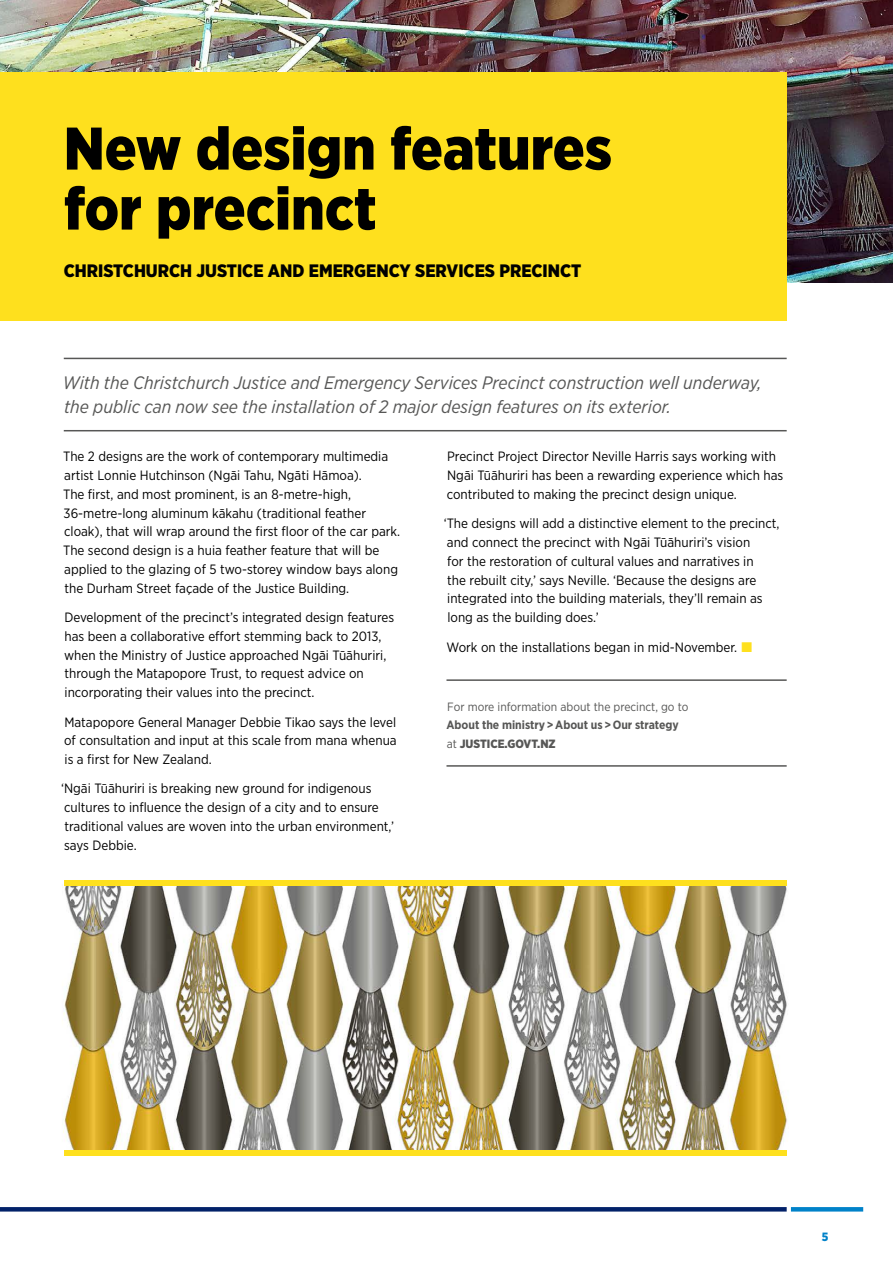
<style>
.page{position:relative;width:893px;height:1263px;background:#fff}
.page>*{position:absolute;margin:0;border:0;box-sizing:border-box;transform-origin:0 0}
.t1{font:900 60px/60px "Gotham Narrow";color:#000}
.t2{font:italic 18px/24px "Gotham Narrow";color:#575756}
.t3{font:900 18px "Gotham Narrow";color:#000}
.t4{font:13.5px/18.8px "Gotham Narrow";color:#000}
.t5{font:700 12px/18.8px "Gotham Narrow";color:#575756}
.t6{font:12px "Gotham Narrow";color:#575756}
.t7{font:900 12px "Gotham Narrow";color:#0082c9}
.s1{font-weight:400}
.s2{font-weight:900}
</style>
<div class="page">
<svg style="left:791px;top:1207px;width:72px;height:4px"></svg>
<svg style="left:0;top:1207px;width:787px;height:4px;background:#06256b"></svg>
<hr style="left:64px;top:358px;width:723px;height:1px;background:#575756">
<hr style="left:64px;top:430px;width:723px;height:1px;background:#575756">
<hr style="left:446px;top:679px;width:341px;height:2px;background:#575756">
<hr style="left:446px;top:765px;width:341px;height:2px;background:#575756">
<img style="left:0;top:0;width:893px;height:282px">
<img style="left:63px;top:886px;width:724px;height:264px">
<div style="left:0;top:72px;width:787px;height:249px;background:#fee01e"></div>
<div style="left:64px;top:881px;width:723px;height:5px;background:#fee01e"></div>
<div style="left:64px;top:1150px;width:723px;height:5px;background:#fee01e"></div>
<h1 class="t1" style="left:64px;top:118px;width:550px">New design features for precinct</h1>
<h2 class="t3" style="left:64px;top:258px;width:519px">CHRISTCHURCH JUSTICE AND EMERGENCY SERVICES PRECINCT</h2>
<h2 class="t2" style="left:63px;top:370px;width:700px">With the Christchurch Justice and Emergency Services Precinct construction well underway, the public can now see the installation of 2 major design features on its exterior.</h2>
<p class="t4" style="left:63px;top:447px;width:339px">The 2 designs are the work of contemporary multimedia artist Lonnie Hutchinson (Ngāi Tahu, Ngāti Hāmoa).<br>The first, and most prominent, is an 8-metre-high, 36-metre-long aluminum kākahu (traditional feather cloak), that will wrap around the first floor of the car park.<br>The second design is a huia feather feature that will be applied to the glazing of 5 two-storey window bays along the Durham Street façade of the Justice Building.</p>
<p class="t4" style="left:64px;top:608px;width:332px">Development of the precinct’s integrated design features has been a collaborative effort stemming back to 2013, when the Ministry of Justice approached Ngāi Tūāhuriri, through the Matapopore Trust, to request advice on incorporating their values into the precinct.</p>
<p class="t4" style="left:64px;top:712px;width:334px;text-align:justify">Matapopore General Manager Debbie Tikao says the level of consultation and input at this scale from mana whenua is a first for New Zealand.</p>
<p class="t4" style="left:61px;top:779px;width:335px">‘Ngāi Tūāhuriri is breaking new ground for indigenous cultures to influence the design of a city and to ensure traditional values are woven into the urban environment,’ says Debbie.</p>
<p class="t4" style="left:447px;top:447px;width:338px">Precinct Project Director Neville Harris says working with<br>Ngāi Tūāhuriri has been a rewarding experience which has contributed to making the precinct design unique.</p>
<p class="t4" style="left:444px;top:514px;width:337px">‘The designs will add a distinctive element to the precinct, and connect the precinct with Ngāi Tūāhuriri’s vision<br>for the restoration of cultural values and narratives in<br>the rebuilt city,’ says Neville. ‘Because the designs are integrated into the building materials, they’ll remain as long as the building does.’</p>
<p class="t4" style="left:446px;top:637px;width:292px">Work on the installations began in mid-November.</p>
<p class="t6" style="left:447px;top:699px;width:243px">For more information about the precinct, go to</p>
<p class="t5" style="left:446px;top:716px;width:234px">About the ministry &gt; About us &gt; Our strategy <span class="s1">at</span> <span class="s2">JUSTICE.GOVT.NZ</span></p>
<p class="t7" style="left:822px;top:1229px;width:8px">5</p>
</div>
